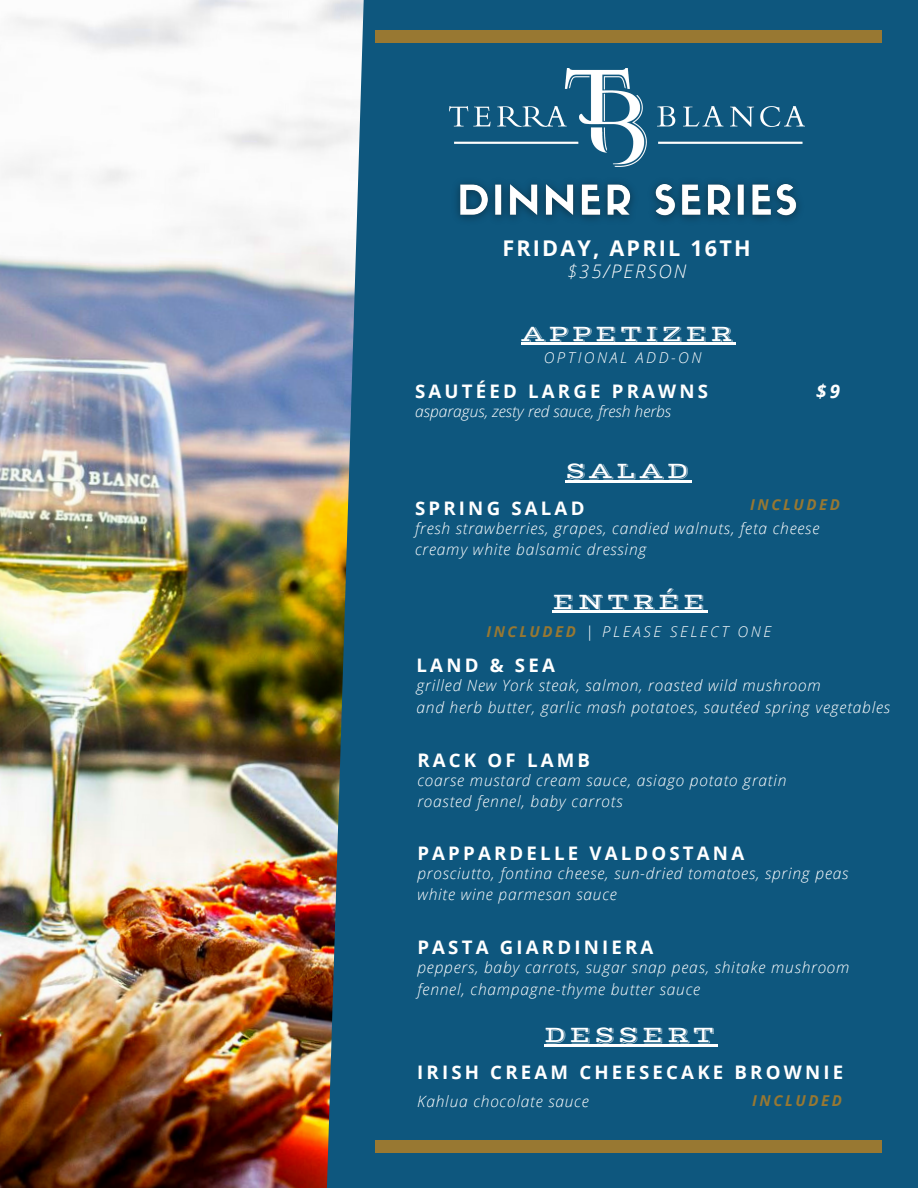
<style>
.page{position:relative;width:918px;height:1188px;background:#0e577e}
.page>*{position:absolute;margin:0;border:0;box-sizing:border-box;transform-origin:0 0}
.t1{font:23.4px "Vast Shadow";letter-spacing:.13em;color:#fff}
.t2{font:700 21.6px "Open Sans";letter-spacing:.1em;color:#fff}
.t3{font:700 18.75px "Open Sans";letter-spacing:.17em;color:#fff}
.t4{font:italic 300 18.75px "Open Sans";letter-spacing:.1em;color:#fff}
.t5{font:italic 700 18.75px "Open Sans";color:#fff}
.t6{font:italic 300 15.6px "Open Sans";letter-spacing:.05em;color:#fff}
.t7{font:italic 300 15.6px "Open Sans";color:#fff}
.t8{font:italic 300 15px "Open Sans";letter-spacing:.17em;color:#fff}
.t9{font:italic 700 15px "Open Sans";letter-spacing:.17em;color:#987832}
.s1{font-weight:700;color:#987832}
</style>
<div class="page">
<img style="left:0;top:0;width:364px;height:1188px">
<div style="left:376px;top:31px;width:506px;height:12px;background:#987832"></div>
<div style="left:376px;top:1141px;width:506px;height:12px;background:#987832"></div>
<hr style="left:521px;top:343px;width:215px;height:2px;background:#fff">
<hr style="left:565px;top:480px;width:127px;height:2px;background:#fff">
<hr style="left:553px;top:611px;width:155px;height:2px;background:#fff">
<hr style="left:544px;top:1044px;width:174px;height:2px;background:#fff">
<img style="left:449px;top:69px;width:356px;height:98px">
<img style="left:457px;top:182px;width:342px;height:38px">
<p class="t2" style="left:502px;top:233px;width:250px">FRIDAY, APRIL 16TH</p>
<p class="t4" style="left:567px;top:258px;width:121px">$35/PERSON</p>
<p class="t1" style="left:521px;top:319px;width:213px">APPETIZER</p>
<p class="t3" style="left:415px;top:377px;width:294px">SAUTÉED LARGE PRAWNS</p>
<p class="t7" style="left:415px;top:400px;width:258px">asparagus, zesty red sauce, fresh herbs</p>
<p class="t8" style="left:544px;top:347px;width:159px">OPTIONAL ADD-ON</p>
<p class="t5" style="left:816px;top:377px;width:25px">$9</p>
<p class="t1" style="left:565px;top:456px;width:125px">SALAD</p>
<p class="t3" style="left:415px;top:495px;width:171px">SPRING SALAD</p>
<p class="t6" style="left:415px;top:517px;width:406px">fresh strawberries, grapes, candied walnuts, feta cheese</p>
<p class="t6" style="left:415px;top:538px;width:233px">creamy white balsamic dressing</p>
<p class="t9" style="left:750px;top:494px;width:91px">INCLUDED</p>
<p class="t1" style="left:553px;top:587px;width:154px">ENTRÉE</p>
<p class="t8" style="left:486px;top:621px;width:286px"><span class="s1">INCLUDED</span> | PLEASE SELECT ONE</p>
<p class="t3" style="left:417px;top:652px;width:140px">LAND &amp; SEA</p>
<p class="t6" style="left:417px;top:675px;width:406px">grilled New York steak, salmon, roasted wild mushroom</p>
<p class="t6" style="left:417px;top:696px;width:475px">and herb butter, garlic mash potatoes, sautéed spring vegetables</p>
<p class="t3" style="left:417px;top:747px;width:174px">RACK OF LAMB</p>
<p class="t6" style="left:417px;top:769px;width:371px">coarse mustard cream sauce, asiago potato gratin</p>
<p class="t6" style="left:417px;top:791px;width:207px">roasted fennel, baby carrots</p>
<p class="t3" style="left:417px;top:840px;width:328px">PAPPARDELLE VALDOSTANA</p>
<p class="t6" style="left:417px;top:862px;width:433px">prosciutto, fontina cheese, sun-dried tomatoes, spring peas</p>
<p class="t6" style="left:417px;top:884px;width:201px">white wine parmesan sauce</p>
<p class="t3" style="left:417px;top:934px;width:238px">PASTA GIARDINIERA</p>
<p class="t6" style="left:417px;top:957px;width:434px">peppers, baby carrots, sugar snap peas, shitake mushroom</p>
<p class="t6" style="left:417px;top:978px;width:284px">fennel, champagne-thyme butter sauce</p>
<p class="t1" style="left:544px;top:1020px;width:172px">DESSERT</p>
<p class="t3" style="left:417px;top:1059px;width:428px">IRISH CREAM CHEESECAKE BROWNIE</p>
<p class="t6" style="left:417px;top:1090px;width:173px">Kahlua chocolate sauce</p>
<p class="t9" style="left:752px;top:1090px;width:91px">INCLUDED</p>
</div>
